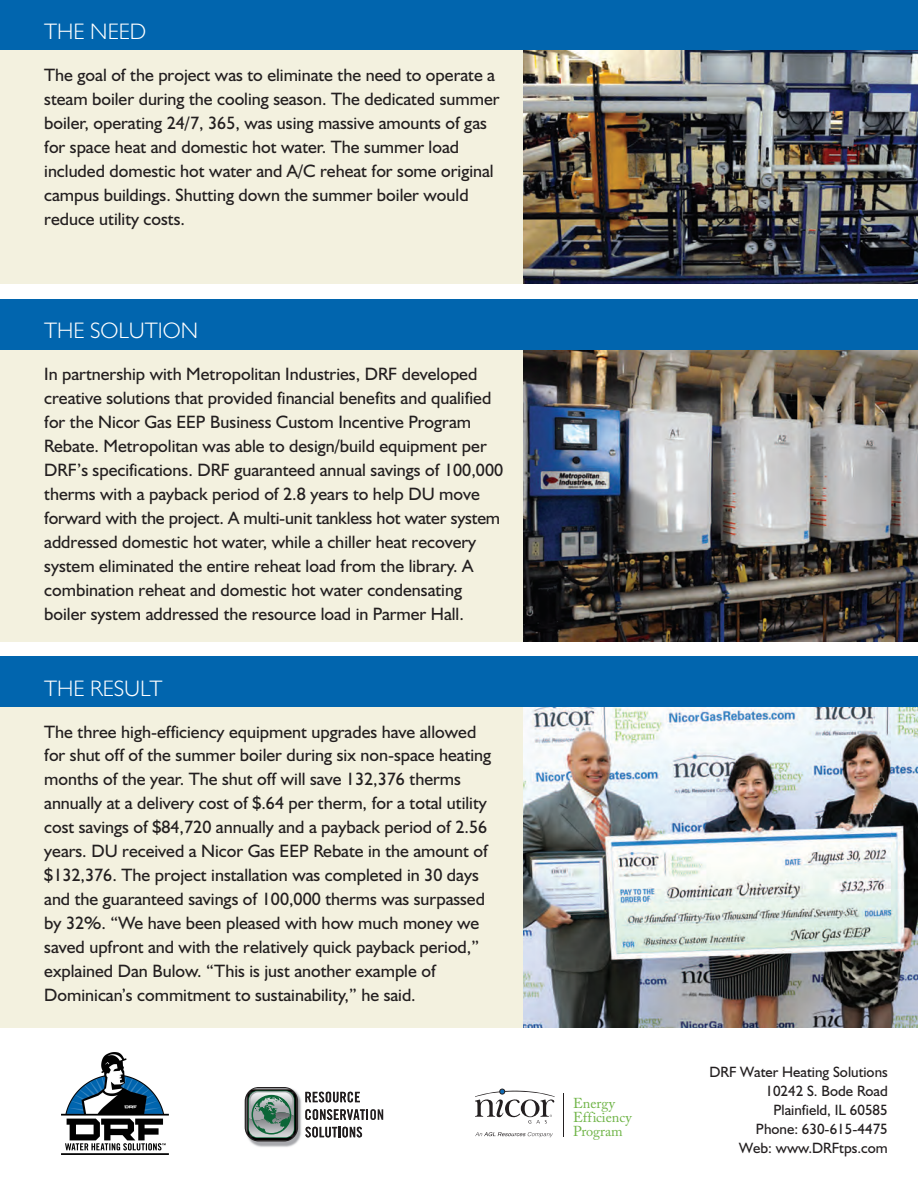
<style>
.page{position:relative;width:918px;height:1188px;background:#fff}
.page>*{position:absolute;margin:0;border:0;box-sizing:border-box;transform-origin:0 0}
.t1{font:300 22.5px "Humanist 521 BT";color:#fff}
.t2{font:18px/24px "Humanist 521 BT";color:#231f20}
.t3{font:15px/19.2px "Humanist 521 BT";color:#231f20;text-align:right}
.t4{font:14.25px/14px "Adobe Caslon Pro";color:#6db344}
</style>
<div class="page">
<div style="left:0;top:12px;width:523px;height:272px;background:#f3f1df"></div>
<div style="left:0;top:303px;width:523px;height:338px;background:#f3f1df"></div>
<div style="left:0;top:670px;width:523px;height:357px;background:#f3f1df"></div>
<img style="left:523px;top:349px;width:395px;height:292px">
<img style="left:523px;top:50px;width:395px;height:233px">
<img style="left:523px;top:707px;width:395px;height:321px">
<img style="left:244px;top:1087px;width:119px;height:60px">
<svg style="left:305px;top:1092px;width:55px;height:10px"></svg>
<svg style="left:305px;top:1109px;width:78px;height:11px"></svg>
<svg style="left:305px;top:1127px;width:57px;height:11px"></svg>
<svg style="left:245px;top:1087px;width:53px;height:54px"></svg>
<svg style="left:246px;top:1088px;width:51px;height:53px;background:#748980"></svg>
<svg style="left:475px;top:1132px;width:78px;height:5px"></svg>
<svg style="left:475px;top:1089px;width:80px;height:35px"></svg>
<hr style="left:564px;top:1093px;width:1px;height:43px;background:#231f20">
<div style="left:0;top:656px;width:918px;height:51px;background:#0165ae"></div>
<div style="left:0;top:299px;width:918px;height:50px;background:#0165ae"></div>
<div style="left:0;top:0;width:918px;height:50px;background:#0165ae"></div>
<img style="left:61px;top:1052px;width:108px;height:102px">
<p class="t1" style="left:44px;top:24px;width:104px">THE NEED</p>
<p class="t2" style="left:44px;top:65px;width:457px">The goal of the project was to eliminate the need to operate a steam boiler during the cooling season. The dedicated summer boiler, operating 24/7, 365, was using massive amounts of gas for space heat and domestic hot water. The summer load included domestic hot water and A/C reheat for some original campus buildings. Shutting down the summer boiler would reduce utility costs.</p>
<p class="t1" style="left:44px;top:323px;width:155px">THE SOLUTION</p>
<p class="t2" style="left:44px;top:364px;width:460px">In partnership with Metropolitan Industries, DRF developed creative solutions that provided financial benefits and qualified for the Nicor Gas EEP Business Custom Incentive Program Rebate. Metropolitan was able to design/build equipment per DRF’s specifications. DRF guaranteed annual savings of 100,000 therms with a payback period of 2.8 years to help DU move forward with the project. A multi-unit tankless hot water system addressed domestic hot water, while a chiller heat recovery system eliminated the entire reheat load from the library. A combination reheat and domestic hot water condensating boiler system addressed the resource load in Parmer Hall.</p>
<p class="t1" style="left:44px;top:680px;width:120px">THE RESULT</p>
<p class="t2" style="left:44px;top:721px;width:449px">The three high-efficiency equipment upgrades have allowed for shut off of the summer boiler during six non-space heating months of the year. The shut off will save 132,376 therms annually at a delivery cost of $.64 per therm, for a total utility cost savings of $84,720 annually and a payback period of 2.56 years. DU received a Nicor Gas EEP Rebate in the amount of $132,376. The project installation was completed in 30 days and the guaranteed savings of 100,000 therms was surpassed by 32%. “We have been pleased with how much money we saved upfront and with the relatively quick payback period,” explained Dan Bulow. “This is just another example of Dominican’s commitment to sustainability,” he said.</p>
<p class="t4" style="left:573px;top:1098px;width:60px">Energy<br>Eff iciency<br>Program</p>
<p class="t3" style="left:709px;top:1064px;width:180px">DRF Water Heating Solutions<br>10242 S. Bode Road<br>Plainfield, IL 60585<br>Phone: 630-615-4475<br>Web: www.DRFtps.com</p>
</div>
